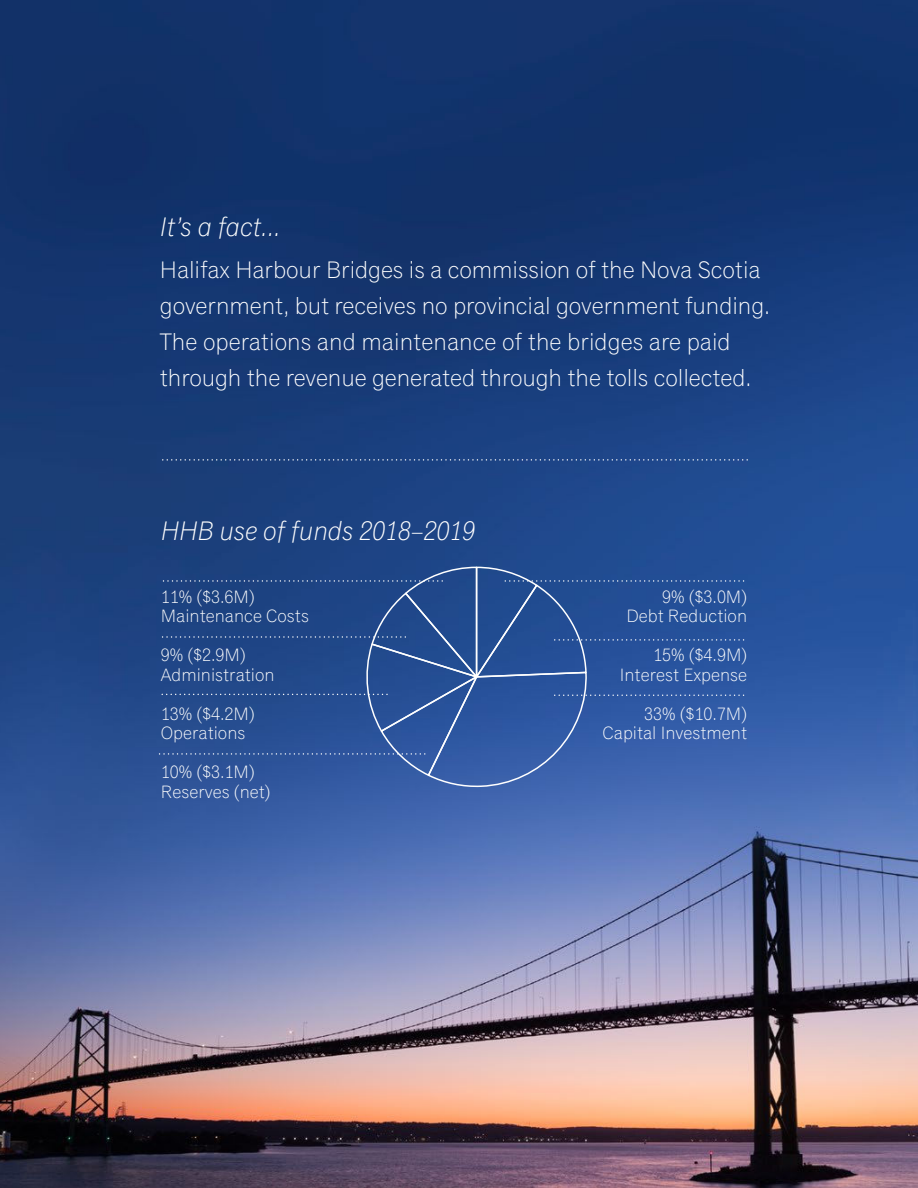
<style>
.page{position:relative;width:918px;height:1188px;background:#fff}
.page>*{position:absolute;margin:0;border:0;box-sizing:border-box;transform-origin:0 0}
.t1{font:italic 300 27px "Classic Grotesque Std";color:#fff}
.t2{font:300 24px/36px "Classic Grotesque Std";letter-spacing:-.005em;color:#fff}
.t3{font:300 18px/19.5px "Classic Grotesque Std";color:#fff}
</style>
<div class="page">
<img style="left:0;top:0;width:918px;height:1188px">
<svg style="left:161px;top:459px;width:586px;height:2px"></svg>
<svg style="left:159px;top:566px;width:585px;height:223px;background:#2d5498"></svg>
<p class="t1" style="left:160px;top:215px;width:122px">It’s a fact...</p>
<p class="t2" style="left:160px;top:254px;width:612px">Halifax Harbour Bridges is a commission of the Nova Scotia government, but receives no provincial government funding.<br>The operations and maintenance of the bridges are paid through the revenue generated through the tolls collected.</p>
<p class="t1" style="left:161px;top:521px;width:316px">HHB use of funds 2018–2019</p>
<p class="t3" style="left:161px;top:588px;width:150px">11% ($3.6M)<br>Maintenance Costs</p>
<p class="t3" style="left:161px;top:647px;width:115px">9% ($2.9M)<br>Administration</p>
<p class="t3" style="left:161px;top:705px;width:96px">13% ($4.2M)<br>Operations</p>
<p class="t3" style="left:161px;top:763px;width:111px">10% ($3.1M)<br>Reserves (net)</p>
<p class="t3" style="left:627px;top:588px;width:122px;text-align:right">9% ($3.0M)<br>Debt Reduction</p>
<p class="t3" style="left:620px;top:646px;width:129px;text-align:right">15% ($4.9M)<br>Interest Expense</p>
<p class="t3" style="left:603px;top:705px;width:146px;text-align:right">33% ($10.7M)<br>Capital Investment</p>
</div>
